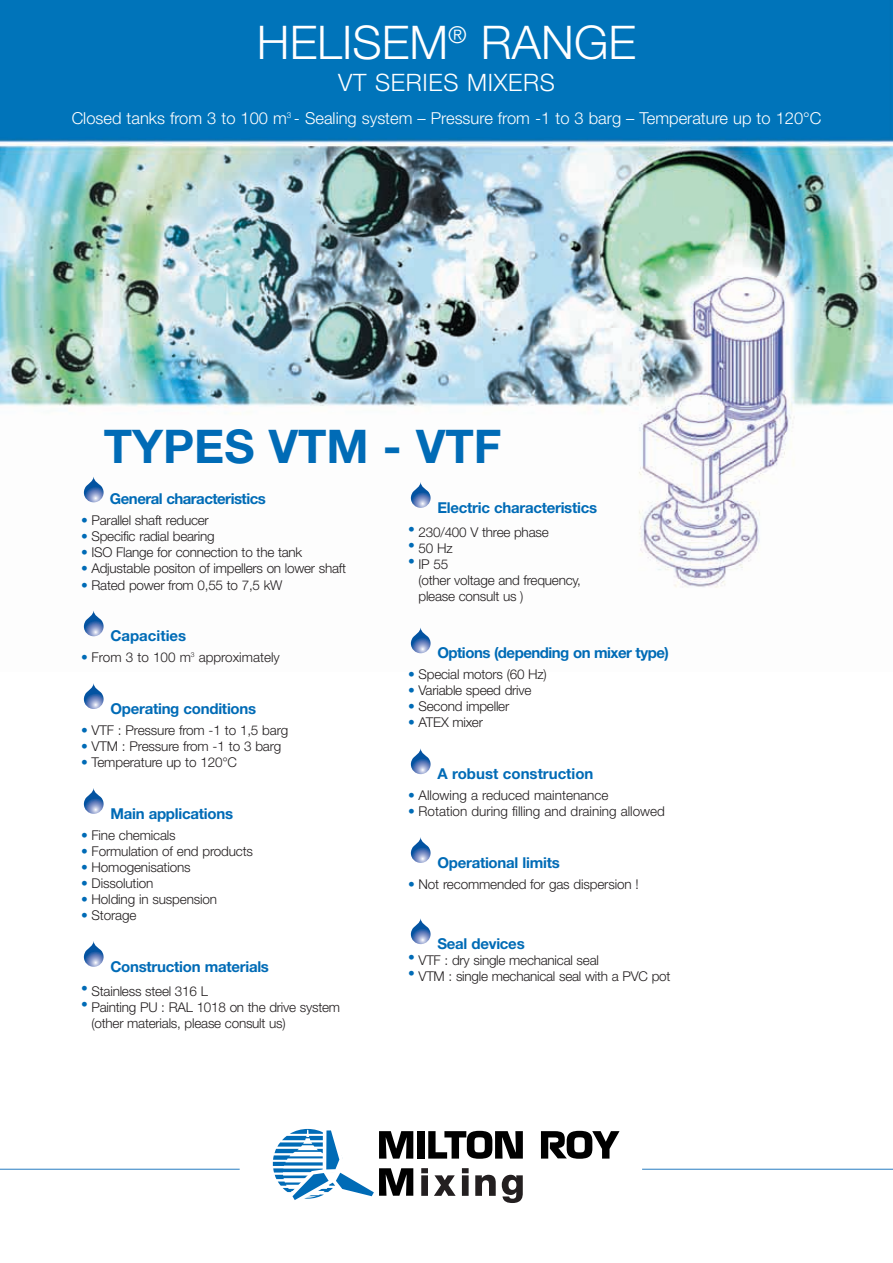
<style>
.page{position:relative;width:893px;height:1263px;background:#fff}
.page>*{position:absolute;margin:0;border:0;box-sizing:border-box;transform-origin:0 0}
.t1{font:300 46.5px "Helvetica Neue";color:#fff}
.t2{font:700 46.5px "Helvetica Neue";color:#006bb6}
.t3{font:300 24px "Helvetica Neue";letter-spacing:.03em;color:#fff}
.t4{font:300 16.5px "Helvetica Neue";color:#fff}
.t5{font:700 15px "Helvetica Neue";letter-spacing:-.015em;color:#006bb6}
.t6{font:700 15px "Helvetica Neue";letter-spacing:-.035em;color:#006bb6}
.t7{font:300 13.5px/16px "Helvetica Neue";letter-spacing:-.015em;color:#231f20}
.s1{color:#006bb6}
</style>
<div class="page">
<img style="left:0;top:0;width:893px;height:654px">
<svg style="left:421px;top:1168px;width:7px;height:28px"></svg>
<svg style="left:434px;top:1175px;width:22px;height:21px"></svg>
<svg style="left:462px;top:1168px;width:7px;height:28px"></svg>
<svg style="left:475px;top:1175px;width:21px;height:21px"></svg>
<svg style="left:502px;top:1175px;width:21px;height:28px"></svg>
<svg style="left:273px;top:1128px;width:140px;height:72px"></svg>
<div style="left:417px;top:1131px;width:7px;height:27px;background:#000"></div>
<svg style="left:428px;top:1131px;width:95px;height:28px"></svg>
<svg style="left:541px;top:1131px;width:78px;height:28px"></svg>
<svg style="left:84px;top:611px;width:20px;height:25px"></svg>
<svg style="left:84px;top:941px;width:20px;height:26px"></svg>
<svg style="left:84px;top:788px;width:20px;height:26px"></svg>
<svg style="left:84px;top:683px;width:20px;height:26px"></svg>
<svg style="left:84px;top:477px;width:20px;height:25px"></svg>
<hr style="left:642px;top:1169px;width:251px;height:1px;background:#277dc1">
<hr style="left:0;top:1169px;width:240px;height:1px;background:#277dc1">
<svg style="left:411px;top:918px;width:20px;height:26px"></svg>
<svg style="left:411px;top:628px;width:20px;height:25px"></svg>
<svg style="left:411px;top:482px;width:20px;height:26px"></svg>
<svg style="left:411px;top:837px;width:20px;height:26px"></svg>
<svg style="left:411px;top:748px;width:20px;height:26px"></svg>
<h1 class="t1" style="left:257px;top:26px;width:381px">HELISEM<sup>®</sup> RANGE</h1>
<h2 class="t3" style="left:338px;top:73px;width:218px">VT SERIES MIXERS</h2>
<p class="t4" style="left:72px;top:112px;width:751px">Closed tanks from 3 to 100 m<sup>3</sup> - Sealing system – Pressure from -1 to 3 barg – Temperature up to 120°C</p>
<h1 class="t2" style="left:104px;top:430px;width:399px">TYPES VTM - VTF</h1>
<p class="t6" style="left:110px;top:493px;width:157px">General characteristics</p>
<p class="t7" style="left:81px;top:514px;width:129px"><span class="s1">•</span> Parallel shaft reducer</p>
<p class="t7" style="left:81px;top:530px;width:135px"><span class="s1">•</span> Specific radial bearing</p>
<p class="t7" style="left:81px;top:546px;width:223px"><span class="s1">•</span> ISO Flange for connection to the tank</p>
<p class="t7" style="left:81px;top:562px;width:267px"><span class="s1">•</span> Adjustable positon of impellers on lower shaft</p>
<p class="t7" style="left:81px;top:578px;width:203px"><span class="s1">•</span> Rated power from 0,55 to 7,5 kW</p>
<p class="t5" style="left:110px;top:630px;width:77px">Capacities</p>
<p class="t7" style="left:81px;top:651px;width:200px"><span class="s1">•</span> From 3 to 100 m<sup>3</sup> approximately</p>
<p class="t5" style="left:110px;top:703px;width:147px">Operating conditions</p>
<p class="t7" style="left:81px;top:723px;width:209px"><span class="s1">•</span> VTF : Pressure from -1 to 1,5 barg</p>
<p class="t7" style="left:81px;top:739px;width:202px"><span class="s1">•</span> VTM : Pressure from -1 to 3 barg</p>
<p class="t7" style="left:81px;top:755px;width:157px"><span class="s1">•</span> Temperature up to 120°C</p>
<p class="t5" style="left:110px;top:808px;width:124px">Main applications</p>
<p class="t7" style="left:81px;top:828px;width:96px"><span class="s1">•</span> Fine chemicals</p>
<p class="t7" style="left:81px;top:844px;width:173px"><span class="s1">•</span> Formulation of end products</p>
<p class="t7" style="left:81px;top:860px;width:111px"><span class="s1">•</span> Homogenisations</p>
<p class="t7" style="left:81px;top:876px;width:74px"><span class="s1">•</span> Dissolution</p>
<p class="t7" style="left:81px;top:892px;width:137px"><span class="s1">•</span> Holding in suspension</p>
<p class="t7" style="left:81px;top:908px;width:57px"><span class="s1">•</span> Storage</p>
<p class="t5" style="left:110px;top:961px;width:160px">Construction materials</p>
<p class="t7" style="left:81px;top:984px;width:128px"><sup>•</sup> Stainless steel 316 L</p>
<p class="t7" style="left:91px;top:1000px;width:250px;text-indent:-10px"><sup>•</sup> Painting PU : RAL 1018 on the drive system (other materials, please consult us)</p>
<p class="t5" style="left:437px;top:502px;width:161px">Electric characteristics</p>
<p class="t7" style="left:408px;top:525px;width:142px"><sup>•</sup> 230/400 V three phase</p>
<p class="t7" style="left:408px;top:541px;width:46px"><sup>•</sup> 50 Hz</p>
<p class="t7" style="left:418px;top:557px;width:164px;text-indent:-10px"><sup>•</sup> IP 55<br>(other voltage and frequency, please consult us )</p>
<p class="t6" style="left:437px;top:647px;width:233px">Options (depending on mixer type)</p>
<p class="t7" style="left:408px;top:668px;width:140px"><span class="s1">•</span> Special motors (60 Hz)</p>
<p class="t7" style="left:408px;top:684px;width:125px"><span class="s1">•</span> Variable speed drive</p>
<p class="t7" style="left:408px;top:700px;width:103px"><span class="s1">•</span> Second impeller</p>
<p class="t7" style="left:408px;top:716px;width:76px"><span class="s1">•</span> ATEX mixer</p>
<p class="t5" style="left:437px;top:768px;width:158px">A robust construction</p>
<p class="t7" style="left:408px;top:788px;width:202px"><span class="s1">•</span> Allowing a reduced maintenance</p>
<p class="t7" style="left:408px;top:804px;width:258px"><span class="s1">•</span> Rotation during filling and draining allowed</p>
<p class="t5" style="left:437px;top:857px;width:124px">Operational limits</p>
<p class="t7" style="left:408px;top:877px;width:232px"><span class="s1">•</span> Not recommended for gas dispersion !</p>
<p class="t5" style="left:437px;top:938px;width:89px">Seal devices</p>
<p class="t7" style="left:408px;top:953px;width:192px"><sup>•</sup> VTF : dry single mechanical seal</p>
<p class="t7" style="left:408px;top:969px;width:264px"><sup>•</sup> VTM : single mechanical seal with a PVC pot</p>
</div>
